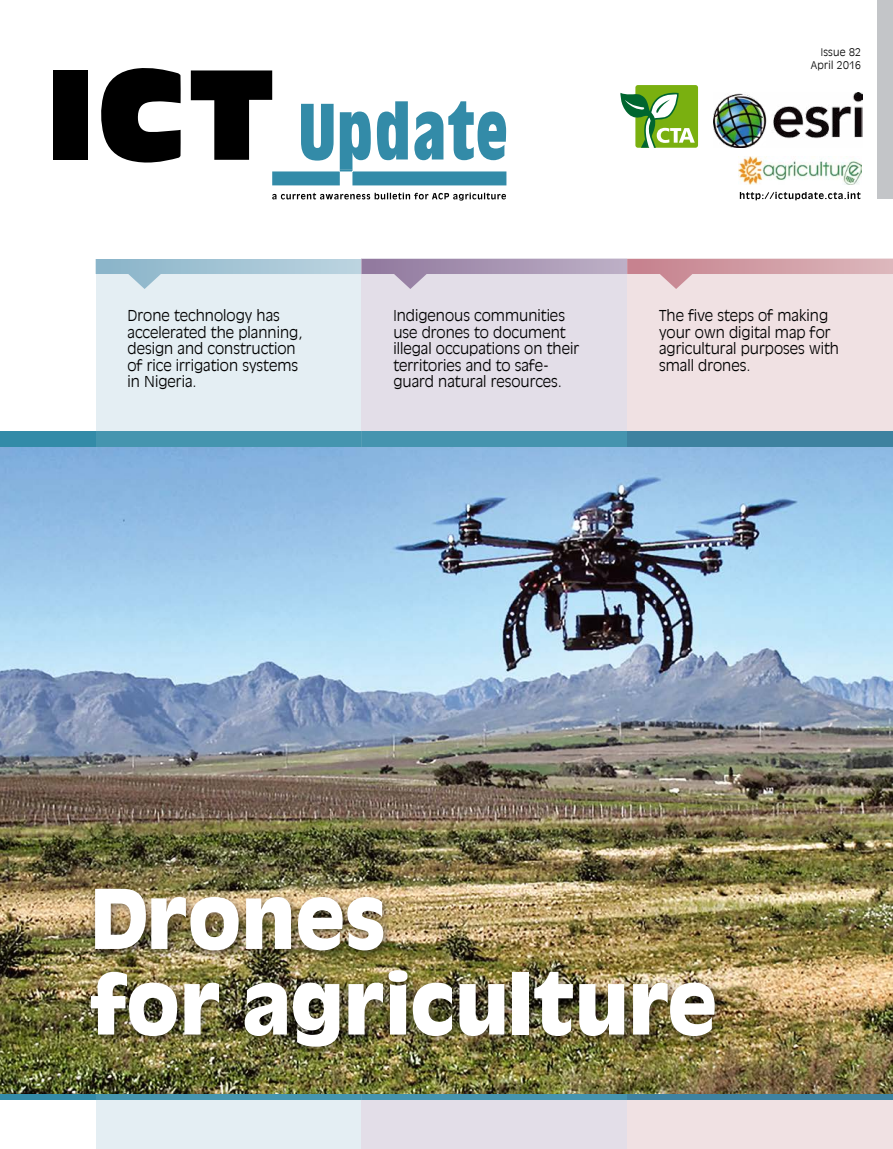
<style>
.page{position:relative;width:893px;height:1149px;background:#fff}
.page>*{position:absolute;margin:0;border:0;box-sizing:border-box;transform-origin:0 0}
.t1{font:900 81px/85.5px "Antique Olive LT";color:#fff}
.t2{font:300 15px/16.5px "Antique Olive LT";color:#000}
.t3{font:300 10.5px/13.5px "Antique Olive LT";letter-spacing:.025em;color:#000;text-align:right}
</style>
<div class="page">
<div style="left:96px;top:274px;width:265px;height:874px;background:#e4eef3"></div>
<div style="left:361px;top:259px;width:266px;height:889px;background:#e3dee8"></div>
<div style="left:627px;top:259px;width:266px;height:889px;background:#f0e1e3"></div>
<svg style="left:96px;top:259px;width:797px;height:30px"></svg>
<svg style="left:0;top:1093px;width:96px;height:6px"></svg>
<div style="left:878px;top:0;width:15px;height:199px;background:#c3c5c8"></div>
<svg style="left:96px;top:1093px;width:265px;height:6px;background:#4a8d9b"></svg>
<svg style="left:361px;top:1093px;width:266px;height:6px;background:#4c8e9b"></svg>
<svg style="left:627px;top:1093px;width:266px;height:6px;background:#487f91"></svg>
<img style="left:714px;top:93px;width:148px;height:54px">
<svg style="left:620px;top:85px;width:79px;height:63px"></svg>
<img style="left:738px;top:157px;width:123px;height:27px">
<svg style="left:740px;top:192px;width:120px;height:8px"></svg>
<svg style="left:272px;top:192px;width:234px;height:8px"></svg>
<img style="left:0;top:446px;width:893px;height:647px">
<div style="left:85px;top:882px;width:643px;height:176px;background:#000;opacity:.5"></div>
<div style="left:0;top:431px;width:893px;height:15px;background:#338ba8"></div>
<div style="left:96px;top:431px;width:265px;height:15px;background:#4595af"></div>
<div style="left:361px;top:431px;width:266px;height:15px;background:#4594af"></div>
<div style="left:627px;top:431px;width:266px;height:15px;background:#3e82a0"></div>
<svg style="left:101px;top:68px;width:80px;height:95px"></svg>
<svg style="left:191px;top:70px;width:315px;height:115px"></svg>
<div style="left:53px;top:71px;width:34px;height:89px;background:#000"></div>
<p class="t3" style="left:811px;top:45px;width:52px">Issue 82<br>April 2016</p>
<p class="t2" style="left:128px;top:308px;width:177px">Drone technology has accelerated the planning, design and construction of rice irrigation systems in Nigeria.</p>
<p class="t2" style="left:393px;top:308px;width:187px">Indigenous communities use drones to document illegal occupations on their territories and to safe&shy;guard natural resources.</p>
<p class="t2" style="left:659px;top:308px;width:181px">The five steps of making your own digital map for agricultural purposes with small drones.</p>
<h1 class="t1" style="left:90px;top:876px;width:628px">Drones<br>for agriculture</h1>
</div>
